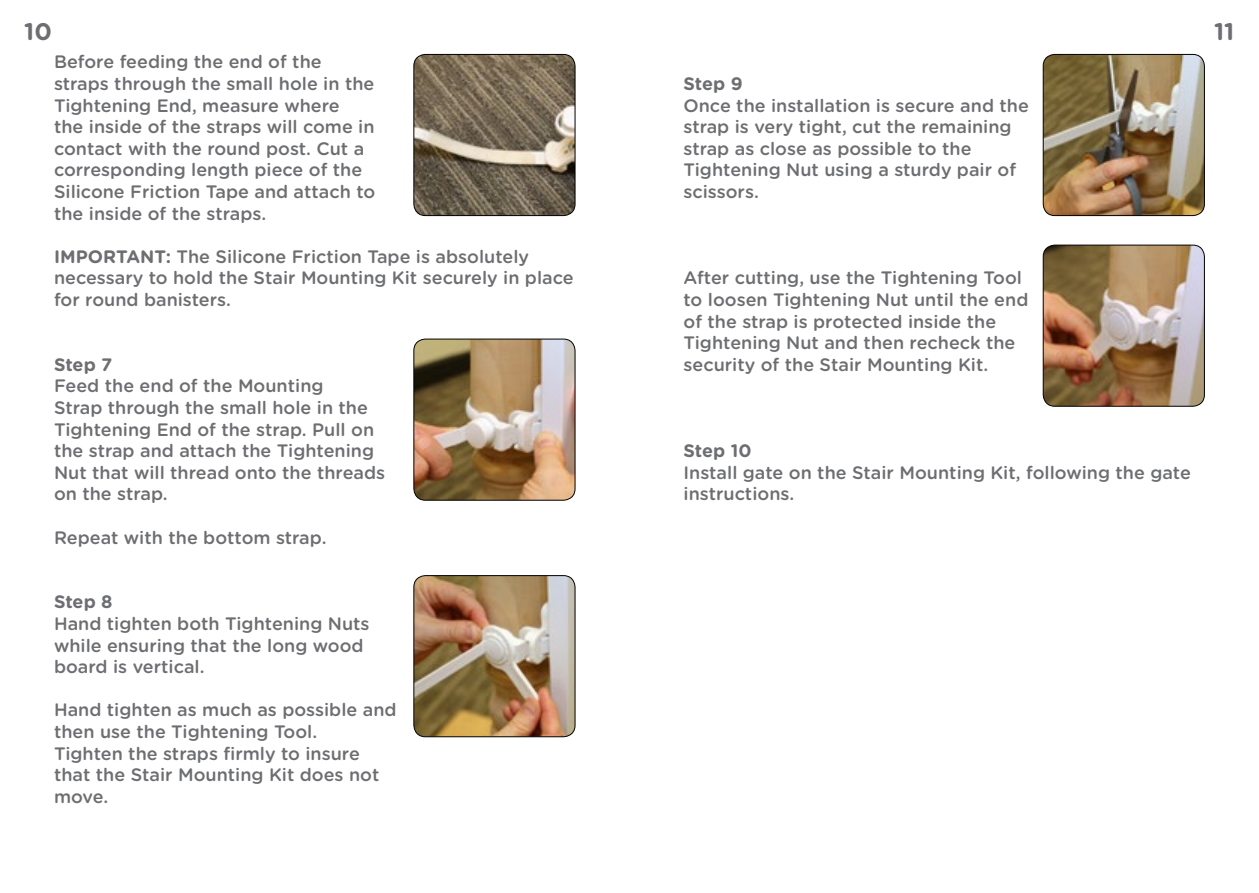
<style>
.page{position:relative;width:1259px;height:893px;background:#fff}
.page>*{position:absolute;margin:0;border:0;box-sizing:border-box;transform-origin:0 0}
.t1{font:700 24px "Gotham Rounded";color:#6d6e71}
.t2{font:500 18px/21.6px "Gotham Rounded";color:#6d6e71}
.t3{font:700 18px "Gotham Rounded";letter-spacing:-.005em;color:#6d6e71}
.s1{font-weight:700}
</style>
<div class="page">
<img style="left:414px;top:339px;width:161px;height:161px">
<div style="left:413px;top:339px;width:162px;height:162px;border:1px solid #000;border-radius:12px"></div>
<img style="left:415px;top:576px;width:160px;height:161px">
<div style="left:413px;top:575px;width:162px;height:162px;border:1px solid #000;border-radius:12px"></div>
<img style="left:1044px;top:54px;width:160px;height:162px">
<div style="left:1042px;top:54px;width:162px;height:162px;border:1px solid #000;border-radius:12px"></div>
<img style="left:1044px;top:245px;width:160px;height:161px">
<div style="left:1042px;top:245px;width:162px;height:162px;border:1px solid #000;border-radius:12px"></div>
<img style="left:414px;top:54px;width:161px;height:162px">
<div style="left:413px;top:54px;width:162px;height:162px;border:1px solid #000;border-radius:12px"></div>
<h1 class="t1" style="left:24px;top:14px;width:29px">10</h1>
<h1 class="t1" style="left:1214px;top:14px;width:22px">11</h1>
<p class="t2" style="left:54px;top:50px;width:323px">Before feeding the end of the straps through the small hole in the<br>Tightening End, measure where<br>the inside of the straps will come in contact with the round post. Cut a corresponding length piece of the<br>Silicone Friction Tape and attach to the inside of the straps.</p>
<p class="t2" style="left:54px;top:245px;width:521px"><span class="s1">IMPORTANT:</span> The Silicone Friction Tape is absolutely necessary to hold the Stair Mounting Kit securely in place for round banisters.</p>
<p class="t3" style="left:683px;top:70px;width:61px">Step 9</p>
<p class="t2" style="left:683px;top:94px;width:347px">Once the installation is secure and the strap is very tight, cut the remaining strap as close as possible to the<br>Tightening Nut using a sturdy pair of scissors.</p>
<p class="t2" style="left:683px;top:266px;width:346px">After cutting, use the Tightening Tool to loosen Tightening Nut until the end of the strap is protected inside the Tightening Nut and then recheck the security of the Stair Mounting Kit.</p>
<p class="t3" style="left:54px;top:351px;width:60px">Step 7</p>
<p class="t2" style="left:54px;top:374px;width:333px">Feed the end of the Mounting<br>Strap through the small hole in the<br>Tightening End of the strap. Pull on the strap and attach the Tightening<br>Nut that will thread onto the threads on the strap.</p>
<p class="t2" style="left:54px;top:526px;width:274px">Repeat with the bottom strap.</p>
<p class="t3" style="left:683px;top:438px;width:69px">Step 10</p>
<p class="t2" style="left:683px;top:461px;width:509px">Install gate on the Stair Mounting Kit, following the gate instructions.</p>
<p class="t3" style="left:54px;top:589px;width:60px">Step 8</p>
<p class="t2" style="left:54px;top:612px;width:317px">Hand tighten both Tightening Nuts while ensuring that the long wood board is vertical.</p>
<p class="t2" style="left:54px;top:698px;width:344px">Hand tighten as much as possible and then use the Tightening Tool.<br>Tighten the straps firmly to insure that the Stair Mounting Kit does not move.</p>
</div>
